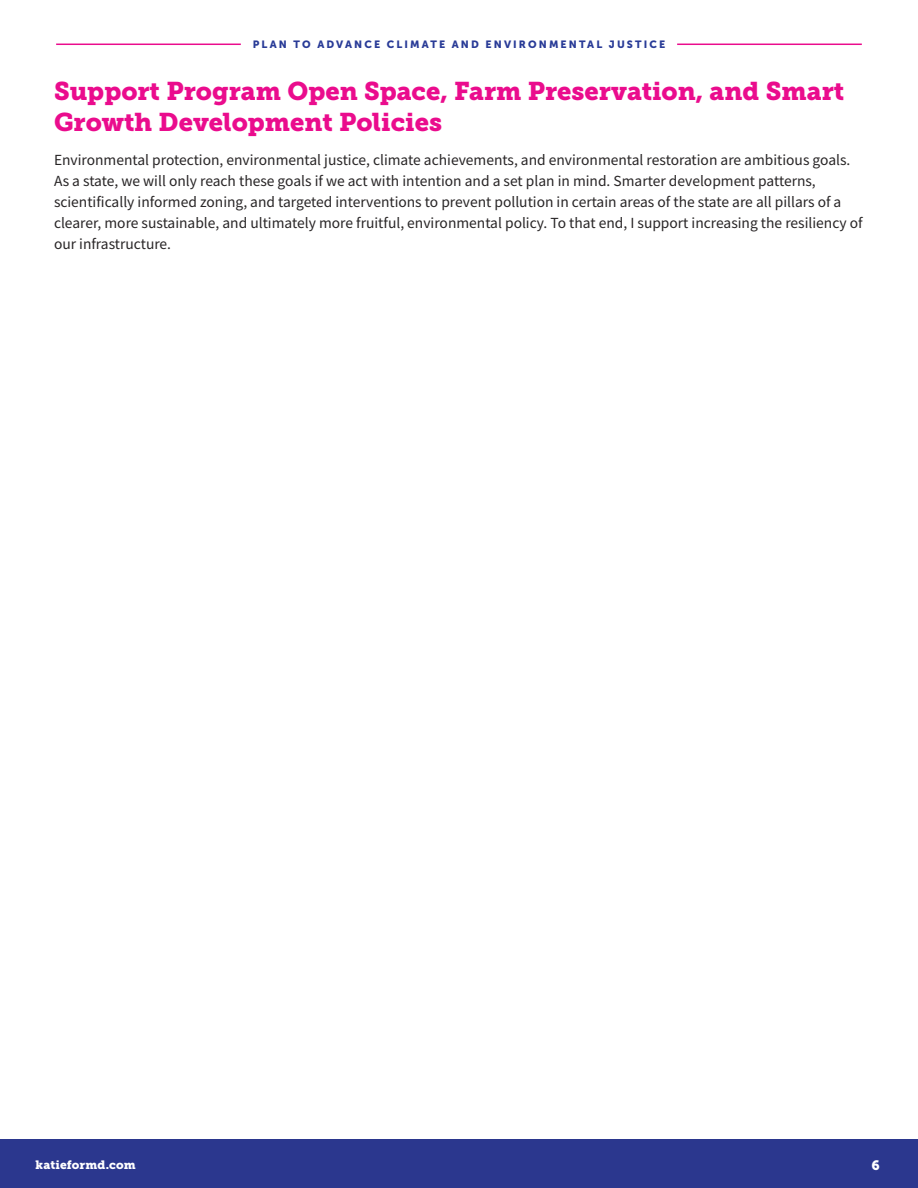
<style>
.page{position:relative;width:918px;height:1188px;background:#fff}
.page>*{position:absolute;margin:0;border:0;box-sizing:border-box;transform-origin:0 0}
.Subhead{font:25.5px/30.6px "Museo Slab 900";color:#ea0c8d}
.Body{font:15.45px/21px "Source Sans Pro";color:#282526}
.t1{font:13.5px "Museo Sans 900";color:#fff}
.t2{font:12px "Museo Slab 900";letter-spacing:.01em;color:#fff}
.t3{font:10.5px "Museo Sans 900";letter-spacing:.2em;color:#293b97}
</style>
<div class="page">
<div style="left:0;top:1139px;width:918px;height:49px;background:#2b378e"></div>
<hr style="left:677px;top:44px;width:185px;height:1px;background:#ea0c8d">
<hr style="left:56px;top:44px;width:185px;height:1px;background:#ea0c8d">
<p class="t3" style="left:253px;top:39px;width:414px">PLAN TO ADVANCE CLIMATE AND ENVIRONMENTAL JUSTICE</p>
<p class="Subhead" style="left:54px;top:76px;width:792px">Support Program Open Space, Farm Preservation, and Smart<br>Growth Development Policies</p>
<p class="Body" style="left:54px;top:150px;width:810px">Environmental protection, environmental justice, climate achievements, and environmental restoration are ambitious goals.<br>As a state, we will only reach these goals if we act with intention and a set plan in mind. Smarter development patterns, scientifically informed zoning, and targeted interventions to prevent pollution in certain areas of the state are all pillars of a clearer, more sustainable, and ultimately more fruitful, environmental policy. To that end, I support increasing the resiliency of our infrastructure.</p>
<p class="t2" style="left:36px;top:1158px;width:102px">katieformd.com</p>
<p class="t1" style="left:871px;top:1158px;width:10px">6</p>
</div>
